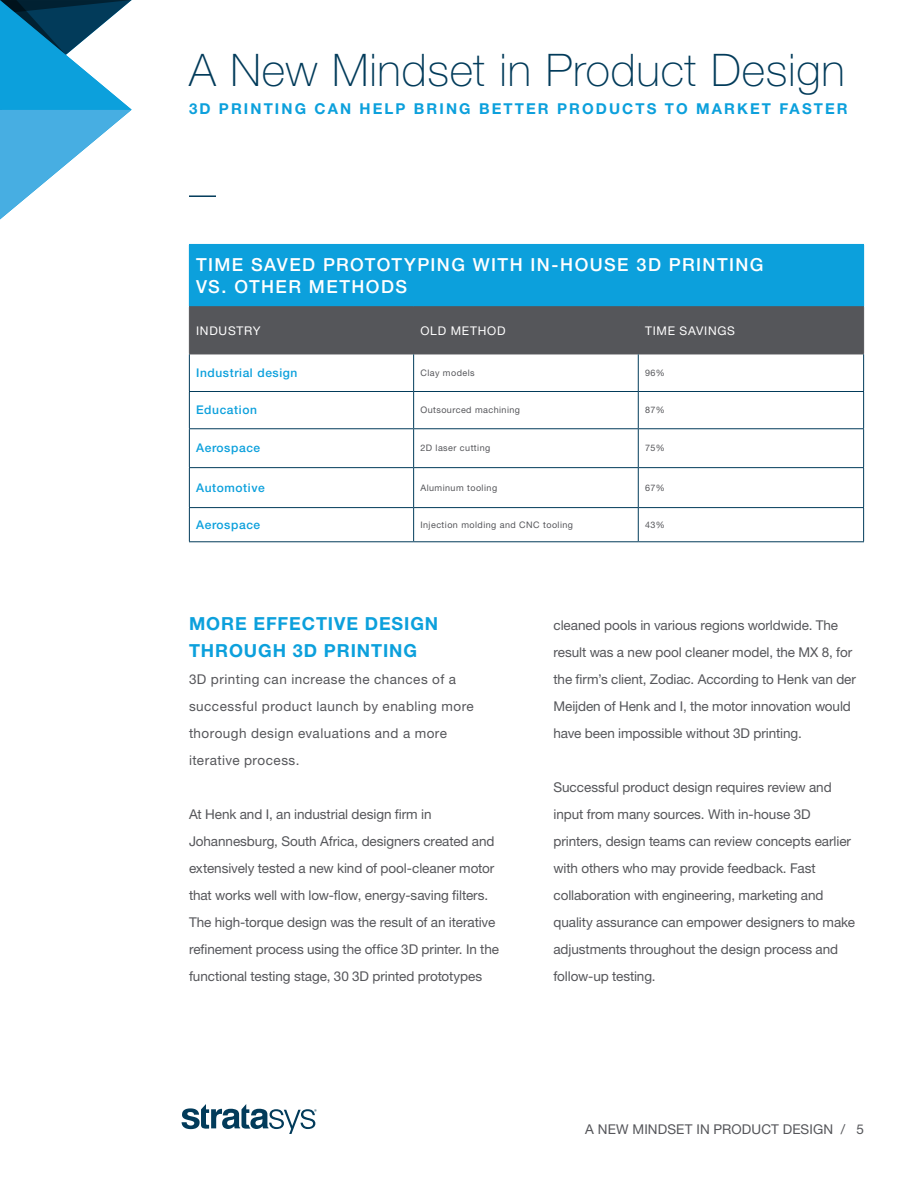
<style>
.page{position:relative;width:918px;height:1188px;background:#fff}
.page>*{position:absolute;margin:0;border:0;box-sizing:border-box;transform-origin:0 0}
.t1{font:100 45px "Helvetica Neue LT Std";letter-spacing:.015em;color:#023b5a}
.t2{font:500 18px/21.6px "Helvetica Neue LT Std";letter-spacing:.08em;color:#fff}
.t3{font:700 18px/27px "Helvetica Neue LT Std";letter-spacing:.05em;color:#0ca0dc}
.t4{font:700 15px "Helvetica Neue LT Std";letter-spacing:.14em;color:#0ca0dc}
.t5{font:13.5px/27px "Helvetica Neue LT Std";letter-spacing:-.005em;color:#55565a}
.t6{font:13.5px/27px "Helvetica Neue LT Std";letter-spacing:.035em;color:#55565a}
.t7{font:500 12px "Helvetica Neue LT Std";letter-spacing:.05em;color:#0ca0dc}
.t8{font:12px "Helvetica Neue LT Std";letter-spacing:.065em;color:#fff}
.t9{font:9px "Helvetica Neue LT Std";letter-spacing:.05em;color:#55565a}
</style>
<div class="page">
<svg style="left:182px;top:1104px;width:135px;height:30px"></svg>
<svg style="left:0;top:0;width:132px;height:219px"></svg>
<hr style="left:189px;top:195px;width:27px;height:2px;background:#023b5a">
<div style="left:189px;top:244px;width:675px;height:63px;background:#0ca0dc"></div>
<div style="left:190px;top:307px;width:673px;height:47px;background:#55565a"></div>
<hr style="left:413px;top:307px;width:1px;height:47px;background:#55565a">
<hr style="left:638px;top:307px;width:1px;height:47px;background:#55565a">
<hr style="left:863px;top:307px;width:1px;height:47px;background:#55565a">
<hr style="left:189px;top:391px;width:225px;height:1px;background:#023b5a">
<hr style="left:189px;top:307px;width:1px;height:47px;background:#55565a">
<hr style="left:189px;top:354px;width:225px;height:1px;background:#55565a">
<hr style="left:414px;top:354px;width:224px;height:1px;background:#55565a">
<hr style="left:638px;top:354px;width:226px;height:1px;background:#55565a">
<hr style="left:414px;top:391px;width:224px;height:1px;background:#023b5a">
<hr style="left:638px;top:391px;width:226px;height:1px;background:#023b5a">
<hr style="left:189px;top:354px;width:1px;height:37px;background:#023b5a">
<hr style="left:413px;top:354px;width:1px;height:37px;background:#023b5a">
<hr style="left:638px;top:354px;width:1px;height:37px;background:#023b5a">
<hr style="left:863px;top:354px;width:1px;height:37px;background:#023b5a">
<hr style="left:189px;top:392px;width:1px;height:36px;background:#023b5a">
<hr style="left:413px;top:392px;width:1px;height:36px;background:#023b5a">
<hr style="left:638px;top:392px;width:1px;height:36px;background:#023b5a">
<hr style="left:863px;top:392px;width:1px;height:36px;background:#023b5a">
<hr style="left:189px;top:428px;width:225px;height:1px;background:#023b5a">
<hr style="left:189px;top:429px;width:1px;height:38px;background:#023b5a">
<hr style="left:414px;top:428px;width:224px;height:1px;background:#023b5a">
<hr style="left:413px;top:429px;width:1px;height:38px;background:#023b5a">
<hr style="left:638px;top:428px;width:226px;height:1px;background:#023b5a">
<hr style="left:638px;top:429px;width:1px;height:38px;background:#023b5a">
<hr style="left:863px;top:429px;width:1px;height:38px;background:#023b5a">
<hr style="left:189px;top:467px;width:225px;height:1px;background:#023b5a">
<hr style="left:189px;top:468px;width:1px;height:39px;background:#023b5a">
<hr style="left:414px;top:467px;width:224px;height:1px;background:#023b5a">
<hr style="left:413px;top:468px;width:1px;height:39px;background:#023b5a">
<hr style="left:638px;top:467px;width:226px;height:1px;background:#023b5a">
<hr style="left:638px;top:468px;width:1px;height:39px;background:#023b5a">
<hr style="left:863px;top:468px;width:1px;height:39px;background:#023b5a">
<hr style="left:189px;top:507px;width:225px;height:1px;background:#023b5a">
<hr style="left:189px;top:508px;width:1px;height:33px;background:#023b5a">
<hr style="left:414px;top:507px;width:224px;height:1px;background:#023b5a">
<hr style="left:413px;top:508px;width:1px;height:33px;background:#023b5a">
<hr style="left:638px;top:507px;width:226px;height:1px;background:#023b5a">
<hr style="left:638px;top:508px;width:1px;height:33px;background:#023b5a">
<hr style="left:863px;top:508px;width:1px;height:33px;background:#023b5a">
<hr style="left:189px;top:541px;width:225px;height:1px;background:#023b5a">
<hr style="left:414px;top:541px;width:224px;height:1px;background:#023b5a">
<hr style="left:638px;top:541px;width:226px;height:1px;background:#023b5a">
<hr style="left:189px;top:306px;width:225px;height:1px;background:#55565a">
<hr style="left:414px;top:306px;width:224px;height:1px;background:#55565a">
<hr style="left:638px;top:306px;width:226px;height:1px;background:#55565a">
<h1 class="t1" style="left:189px;top:44px;width:657px">A New Mindset in Product Design</h1>
<p class="t4" style="left:189px;top:99px;width:660px">3D PRINTING CAN HELP BRING BETTER PRODUCTS TO MARKET FASTER</p>
<h2 class="t2" style="left:196px;top:254px;width:569px">TIME SAVED PROTOTYPING WITH IN-HOUSE 3D PRINTING<br>VS. OTHER METHODS</h2>
<p class="t8" style="left:196px;top:323px;width:66px">INDUSTRY</p>
<p class="t8" style="left:420px;top:323px;width:87px">OLD METHOD</p>
<p class="t8" style="left:645px;top:323px;width:92px">TIME SAVINGS</p>
<p class="t7" style="left:196px;top:366px;width:103px">Industrial design</p>
<p class="t9" style="left:420px;top:367px;width:56px">Clay models</p>
<p class="t9" style="left:645px;top:367px;width:21px">96%</p>
<p class="t7" style="left:196px;top:403px;width:62px">Education</p>
<p class="t9" style="left:420px;top:405px;width:101px">Outsourced machining</p>
<p class="t9" style="left:645px;top:405px;width:21px">87%</p>
<p class="t7" style="left:196px;top:441px;width:66px">Aerospace</p>
<p class="t9" style="left:420px;top:443px;width:71px">2D laser cutting</p>
<p class="t9" style="left:645px;top:443px;width:21px">75%</p>
<p class="t7" style="left:196px;top:480px;width:70px">Automotive</p>
<p class="t9" style="left:420px;top:482px;width:78px">Aluminum tooling</p>
<p class="t9" style="left:645px;top:482px;width:21px">67%</p>
<p class="t7" style="left:196px;top:518px;width:66px">Aerospace</p>
<p class="t9" style="left:420px;top:519px;width:154px">Injection molding and CNC tooling</p>
<p class="t9" style="left:645px;top:519px;width:21px">43%</p>
<h2 class="t3" style="left:189px;top:609px;width:251px">MORE EFFECTIVE DESIGN<br>THROUGH 3D PRINTING</h2>
<p class="t6" style="left:189px;top:665px;width:286px">3D printing can increase the chances of a successful product launch by enabling more thorough design evaluations and a more iterative process.</p>
<p class="t5" style="left:189px;top:800px;width:312px">At Henk and I, an industrial design firm in Johannesburg, South Africa, designers created and extensively tested a new kind of pool-cleaner motor that works well with low-flow, energy-saving filters.<br>The high-torque design was the result of an iterative refinement process using the office 3D printer. In the functional testing stage, 30 3D printed prototypes</p>
<p class="t5" style="left:554px;top:611px;width:304px">cleaned pools in various regions worldwide. The result was a new pool cleaner model, the MX 8, for the firm’s client, Zodiac. According to Henk van der Meijden of Henk and I, the motor innovation would have been impossible without 3D printing.</p>
<p class="t5" style="left:554px;top:773px;width:303px">Successful product design requires review and input from many sources. With in-house 3D printers, design teams can review concepts earlier with others who may provide feedback. Fast collaboration with engineering, marketing and quality assurance can empower designers to make adjustments throughout the design process and follow-up testing.</p>
<p class="t5" style="left:585px;top:1116px;width:280px">A NEW MINDSET IN PRODUCT DESIGN / 5</p>
</div>
